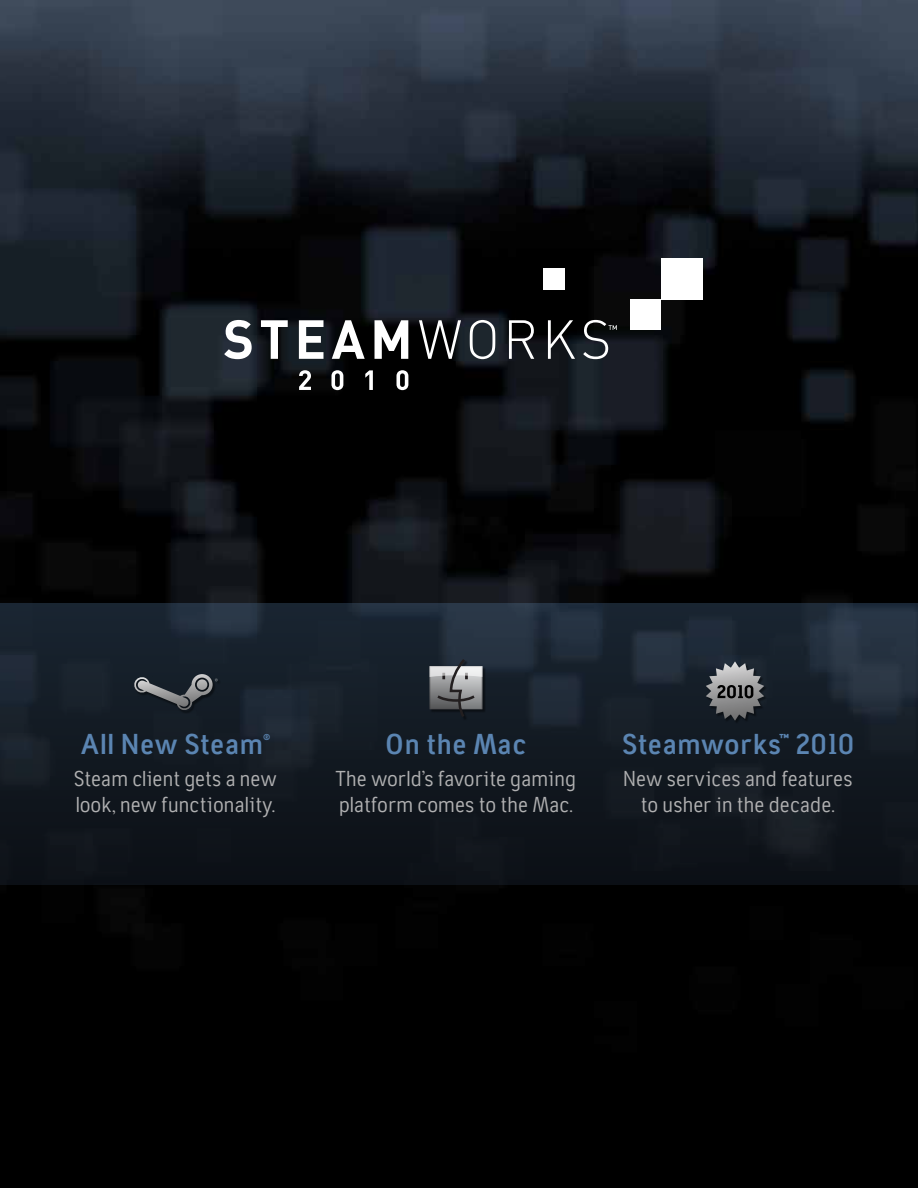
<style>
.page{position:relative;width:918px;height:1188px;background:#fff}
.page>*{position:absolute;margin:0;border:0;box-sizing:border-box;transform-origin:0 0}
.t1{font:700 30px "Tempelhof";letter-spacing:.02em;color:#5b85b2}
.t2{font:22.5px/25.5px "Tempelhof";color:#b1b1b2}
.t3{font:700 9px "Tempelhof";color:#5b85b2}
</style>
<div class="page">
<img style="left:0;top:0;width:918px;height:1188px">
<svg style="left:0;top:604px;width:918px;height:280px;background:#151c26"></svg>
<div style="left:430px;top:660px;width:56px;height:60px;background:#000;opacity:.45"></div>
<svg style="left:430px;top:656px;width:52px;height:64px;background:#6d7074"></svg>
<div style="left:135px;top:675px;width:86px;height:38px;background:#141d26"></div>
<svg style="left:133px;top:674px;width:85px;height:37px"></svg>
<div style="left:707px;top:662px;width:61px;height:62px;background:#141c25"></div>
<svg style="left:706px;top:661px;width:58px;height:60px"></svg>
<svg style="left:224px;top:320px;width:28px;height:39px"></svg>
<svg style="left:261px;top:320px;width:27px;height:39px"></svg>
<svg style="left:299px;top:320px;width:24px;height:39px"></svg>
<svg style="left:332px;top:320px;width:33px;height:39px"></svg>
<svg style="left:375px;top:320px;width:33px;height:39px"></svg>
<svg style="left:419px;top:320px;width:42px;height:39px"></svg>
<svg style="left:470px;top:320px;width:25px;height:39px"></svg>
<svg style="left:509px;top:320px;width:25px;height:39px"></svg>
<svg style="left:548px;top:320px;width:27px;height:39px"></svg>
<div style="left:661px;top:258px;width:42px;height:42px;background:#fff"></div>
<div style="left:631px;top:300px;width:30px;height:30px;background:#fff"></div>
<div style="left:543px;top:268px;width:22px;height:22px;background:#fff"></div>
<svg style="left:583px;top:320px;width:34px;height:39px"></svg>
<svg style="left:299px;top:370px;width:12px;height:20px"></svg>
<svg style="left:331px;top:370px;width:12px;height:20px"></svg>
<svg style="left:365px;top:370px;width:8px;height:20px"></svg>
<svg style="left:397px;top:370px;width:11px;height:20px"></svg>
<h1 class="t1" style="left:81px;top:727px;width:183px">All New Steam</h1>
<p class="t3" style="left:264px;top:732px;width:8px">®</p>
<p class="t2" style="left:74px;top:766px;width:205px">Steam client gets a new look, new functionality.</p>
<h1 class="t1" style="left:386px;top:727px;width:142px">On the Mac</h1>
<p class="t2" style="left:336px;top:766px;width:242px">The world’s favorite gaming platform comes to the Mac.</p>
<h1 class="t1" style="left:622px;top:727px;width:234px">Steamworks<sup>™</sup> 2010</h1>
<p class="t2" style="left:623px;top:766px;width:231px;text-align:center">New services and features to usher in the decade.</p>
</div>
